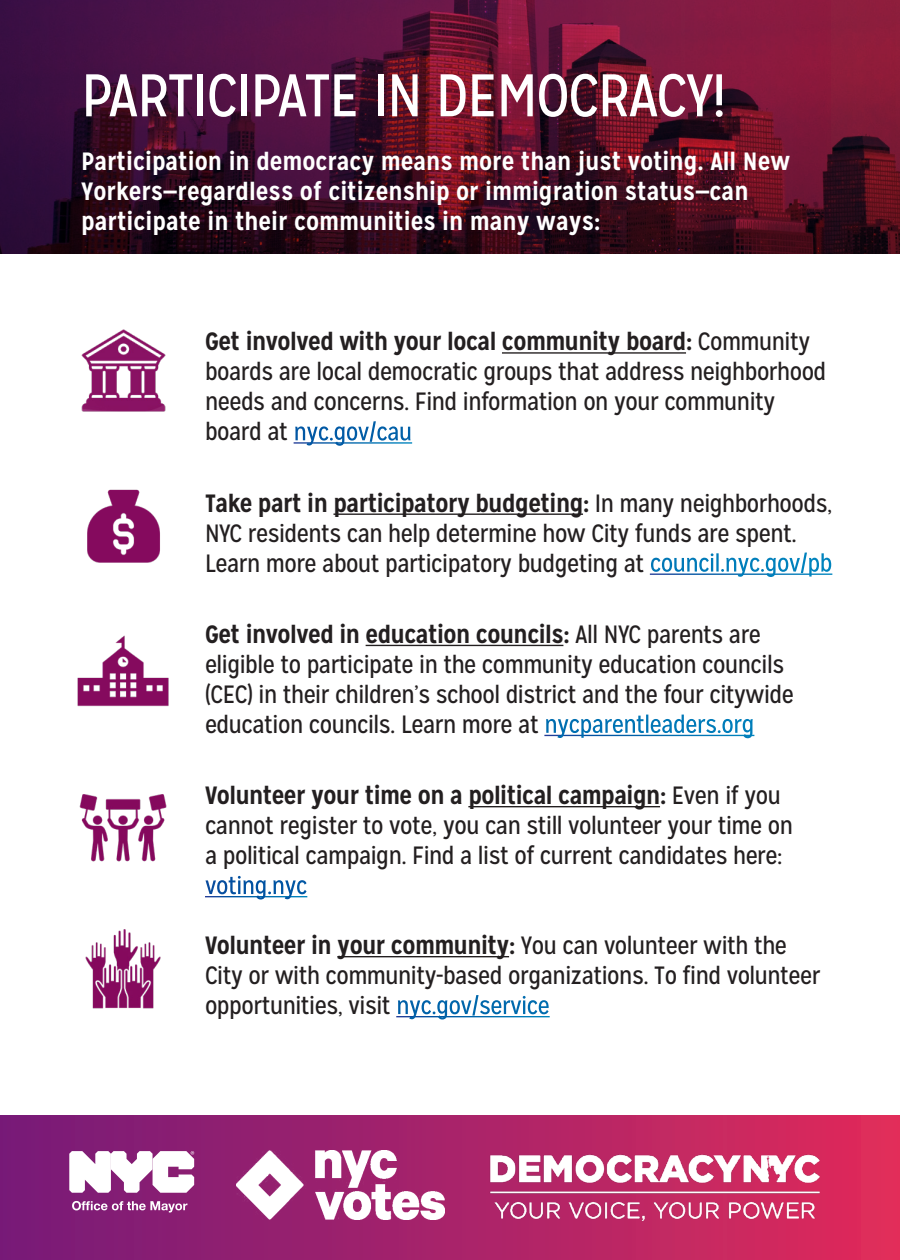
<style>
.page{position:relative;width:900px;height:1260px;background:#fff}
.page>*{position:absolute;margin:0;border:0;box-sizing:border-box;transform-origin:0 0}
.t1{font:60px "Mission Gothic";letter-spacing:-.02em;color:#fff}
.t2{font:25px/30px "Mission Gothic";letter-spacing:-.02em;color:#231f20}
.t3{font:700 25px/30px "Mission Gothic";color:#fff}
.s1{font-weight:700}
.s2{color:#fff}
</style>
<div class="page">
<div style="left:0;top:1115px;width:900px;height:145px;background:linear-gradient(to right,#741b79,#df2c5a)"></div>
<img style="left:471px;top:1134px;width:372px;height:102px">
<img style="left:236px;top:1150px;width:208px;height:69px">
<img style="left:0;top:0;width:900px;height:253px">
<hr style="left:502px;top:352px;width:184px;height:2px;background:#231f20">
<hr style="left:333px;top:514px;width:250px;height:1px;background:#231f20">
<hr style="left:366px;top:645px;width:197px;height:1px;background:#231f20">
<hr style="left:468px;top:806px;width:192px;height:1px;background:#231f20">
<hr style="left:337px;top:956px;width:172px;height:1px;background:#231f20">
<img style="left:87px;top:489px;width:73px;height:74px">
<img style="left:85px;top:929px;width:76px;height:80px">
<img style="left:79px;top:794px;width:88px;height:68px">
<img style="left:77px;top:635px;width:92px;height:72px">
<img style="left:81px;top:329px;width:85px;height:83px">
<svg style="left:69px;top:1151px;width:125px;height:42px"></svg>
<svg style="left:72px;top:1201px;width:115px;height:12px"></svg>
<p class="t1" style="left:81px;top:59px;width:646px">PARTICIPATE IN DEMOCRACY!</p>
<p class="t3" style="left:81px;top:147px;width:710px">Participation in democracy means more than just voting. All New<br>Yorkers—regardless of citizenship or immigration status—can participate in their communities in many ways:</p>
<p class="t2" style="left:205px;top:327px;width:623px"><span class="s1">Get involved with your local community board:</span> Community boards are local democratic groups that address neighborhood needs and concerns. Find information on your community board at <span class="s2">nyc.gov/cau</span></p>
<p class="t2" style="left:205px;top:488px;width:629px"><span class="s1">Take part in participatory budgeting:</span> In many neighborhoods,<br>NYC residents can help determine how City funds are spent.<br>Learn more about participatory budgeting at <span class="s2">council.nyc.gov/pb</span></p>
<p class="t2" style="left:205px;top:619px;width:590px"><span class="s1">Get involved in education councils:</span> All NYC parents are eligible to participate in the community education councils (CEC) in their children’s school district and the four citywide education councils. Learn more at <span class="s2">nycparentleaders.org</span></p>
<p class="t2" style="left:205px;top:781px;width:590px"><span class="s1">Volunteer your time on a political campaign:</span> Even if you cannot register to vote, you can still volunteer your time on a political campaign. Find a list of current candidates here: <span class="s2">voting.nyc</span></p>
<p class="t2" style="left:205px;top:931px;width:617px"><span class="s1">Volunteer in your community:</span> You can volunteer with the<br>City or with community-based organizations. To find volunteer opportunities, visit <span class="s2">nyc.gov/service</span></p>
</div>
